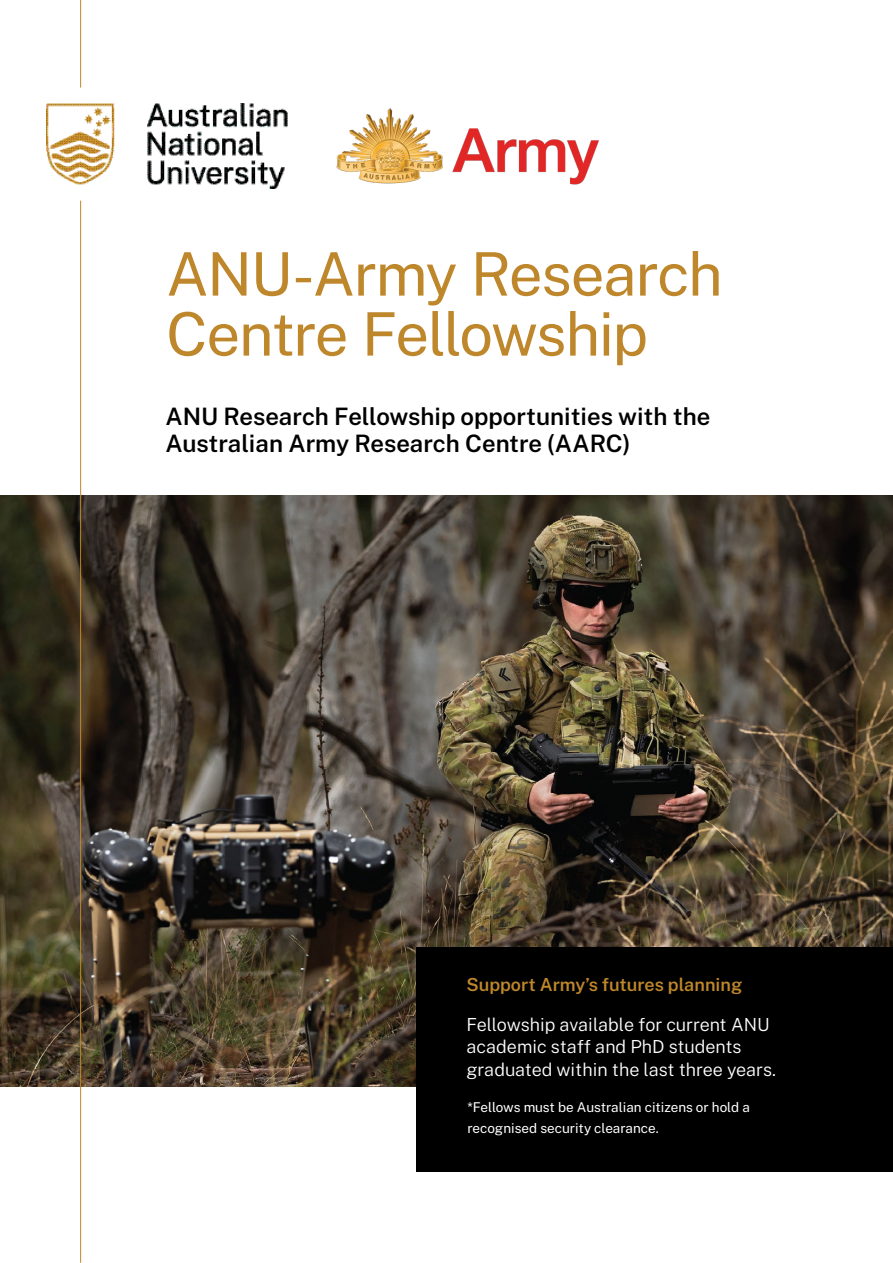
<style>
.page{position:relative;width:893px;height:1263px;background:#fff}
.page>*{position:absolute;margin:0;border:0;box-sizing:border-box;transform-origin:0 0}
.t1{font:60px/60px "Public Sans";letter-spacing:-.03em;color:#bf872b}
.t2{font:600 24px/27px "Public Sans";color:#000}
.t3{font:300 18px/22.5px "Public Sans";color:#fff}
.t4{font:600 18px "Public Sans";color:#bf872b}
.t5{font:13.5px/21px "Public Sans";color:#fff}
</style>
<div class="page">
<img style="left:0;top:496px;width:892px;height:590px">
<img style="left:47px;top:103px;width:240px;height:85px">
<hr style="left:80px;top:0;width:1px;height:88px;background:#bf872b">
<hr style="left:80px;top:201px;width:1px;height:1062px;background:#bf872b">
<div style="left:417px;top:947px;width:476px;height:224px;background:#000"></div>
<img style="left:336px;top:108px;width:263px;height:77px">
<h1 class="t1" style="left:166px;top:240px;width:558px">ANU-Army Research<br>Centre Fellowship</h1>
<h2 class="t2" style="left:165px;top:401px;width:546px">ANU Research Fellowship opportunities with the<br>Australian Army Research Centre (AARC)</h2>
<p class="t4" style="left:466px;top:971px;width:277px">Support Army’s futures planning</p>
<p class="t3" style="left:466px;top:1012px;width:311px">Fellowship available for current ANU academic staff and PhD students graduated within the last three years.</p>
<p class="t5" style="left:467px;top:1095px;width:284px">*Fellows must be Australian citizens or hold a recognised security clearance.</p>
</div>
